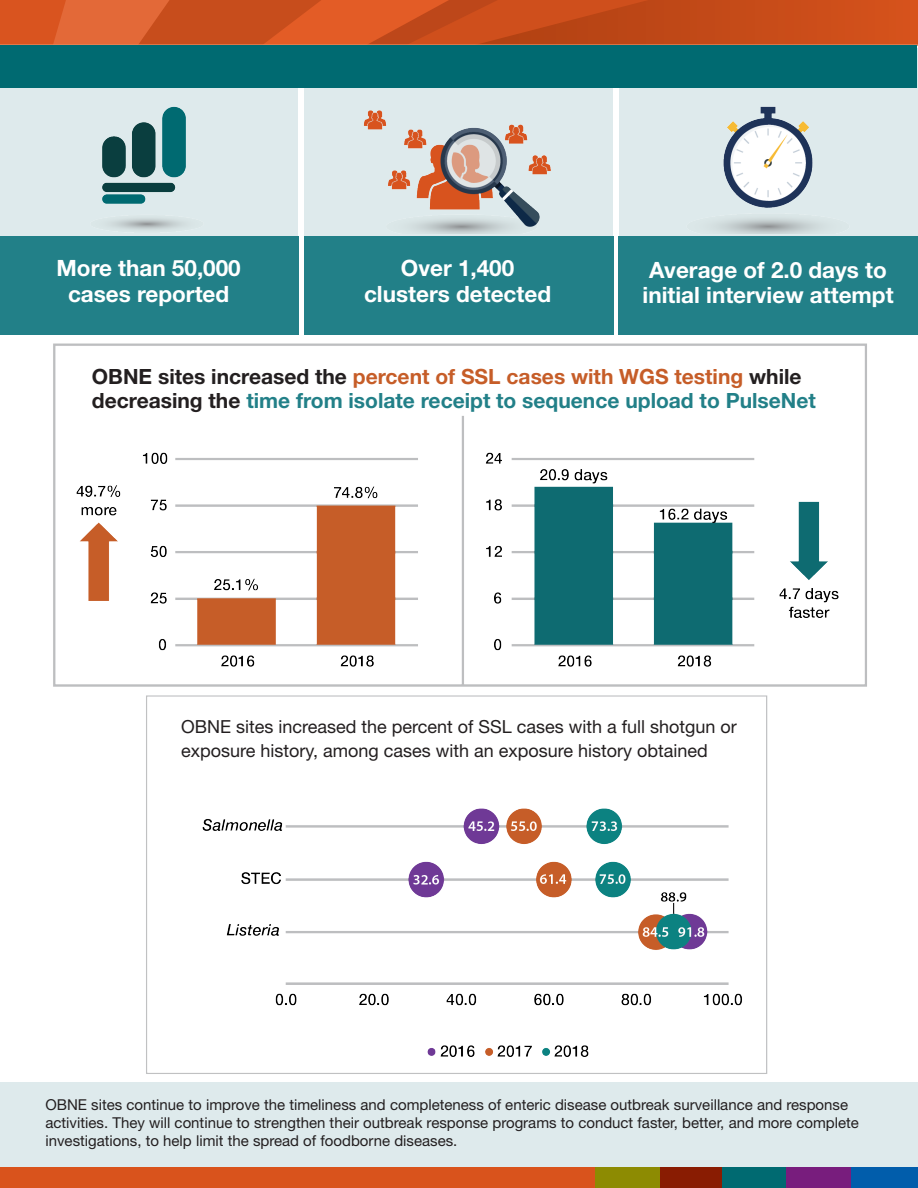
<style>
.page{position:relative;width:918px;height:1188px;background:#fff}
.page>*{position:absolute;margin:0;border:0;box-sizing:border-box;transform-origin:0 0}
.t1{font:700 22.5px/25.5px "Helvetica Neue LT Std";color:#fff;text-align:center}
.t2{font:700 21px/24px "Helvetica Neue LT Std";color:#228088}
.t3{font:18px/24px "Helvetica Neue LT Std";color:#231f20}
.t4{font:15px/18px "Helvetica Neue LT Std";color:#231f20}
.s1{color:#231f20}
.s2{color:#c65d28}
</style>
<div class="page">
<div style="left:0;top:1167px;width:597px;height:21px;background:#d9531c"></div>
<div style="left:658px;top:1167px;width:65px;height:21px;background:#891c02"></div>
<div style="left:722px;top:1167px;width:65px;height:21px;background:#006a71"></div>
<div style="left:787px;top:1167px;width:64px;height:21px;background:#781d7d"></div>
<div style="left:851px;top:1167px;width:67px;height:21px;background:#015dab"></div>
<div style="left:595px;top:1167px;width:64px;height:21px;background:#8d8b02"></div>
<div style="left:0;top:0;width:918px;height:45px;background:#d9541f"></div>
<svg style="left:53px;top:0;width:785px;height:44px"></svg>
<hr style="left:0;top:44px;width:918px;height:2px;background:#e68a5c">
<img style="left:146px;top:695px;width:622px;height:379px">
<div style="left:1px;top:1082px;width:917px;height:85px;background:#deeaec"></div>
<div style="left:0;top:46px;width:298px;height:195px;background:#deeaec"></div>
<div style="left:305px;top:48px;width:308px;height:193px;background:#deeaec"></div>
<div style="left:619px;top:48px;width:299px;height:195px;background:#deeaec"></div>
<div style="left:1px;top:46px;width:916px;height:42px;background:#006a71"></div>
<div style="left:0;top:237px;width:299px;height:98px;background:#228088"></div>
<div style="left:304px;top:237px;width:310px;height:98px;background:#228088"></div>
<div style="left:619px;top:237px;width:299px;height:98px;background:#228088"></div>
<img style="left:102px;top:106px;width:85px;height:124px">
<img style="left:363px;top:110px;width:188px;height:123px">
<img style="left:711px;top:106px;width:114px;height:127px">
<img style="left:53px;top:343px;width:814px;height:344px">
<p class="t1" style="left:57px;top:255px;width:186px">More than 50,000 cases reported</p>
<p class="t1" style="left:364px;top:255px;width:189px">Over 1,400 clusters detected</p>
<p class="t1" style="left:643px;top:257px;width:253px">Average of 2.0 days to initial interview attempt</p>
<p class="t2" style="left:92px;top:364px;width:725px"><span class="s1">OBNE sites increased the</span> <span class="s2">percent of SSL cases with WGS testing</span> <span class="s1">while decreasing the</span> time from isolate receipt to sequence upload to PulseNet</p>
<p class="t3" style="left:181px;top:714px;width:557px">OBNE sites increased the percent of SSL cases with a full shotgun or exposure history, among cases with an exposure history obtained</p>
<p class="t4" style="left:45px;top:1096px;width:815px">OBNE sites continue to improve the timeliness and completeness of enteric disease outbreak surveillance and response activities. They will continue to strengthen their outbreak response programs to conduct faster, better, and more complete investigations, to help limit the spread of foodborne diseases.</p>
</div>
